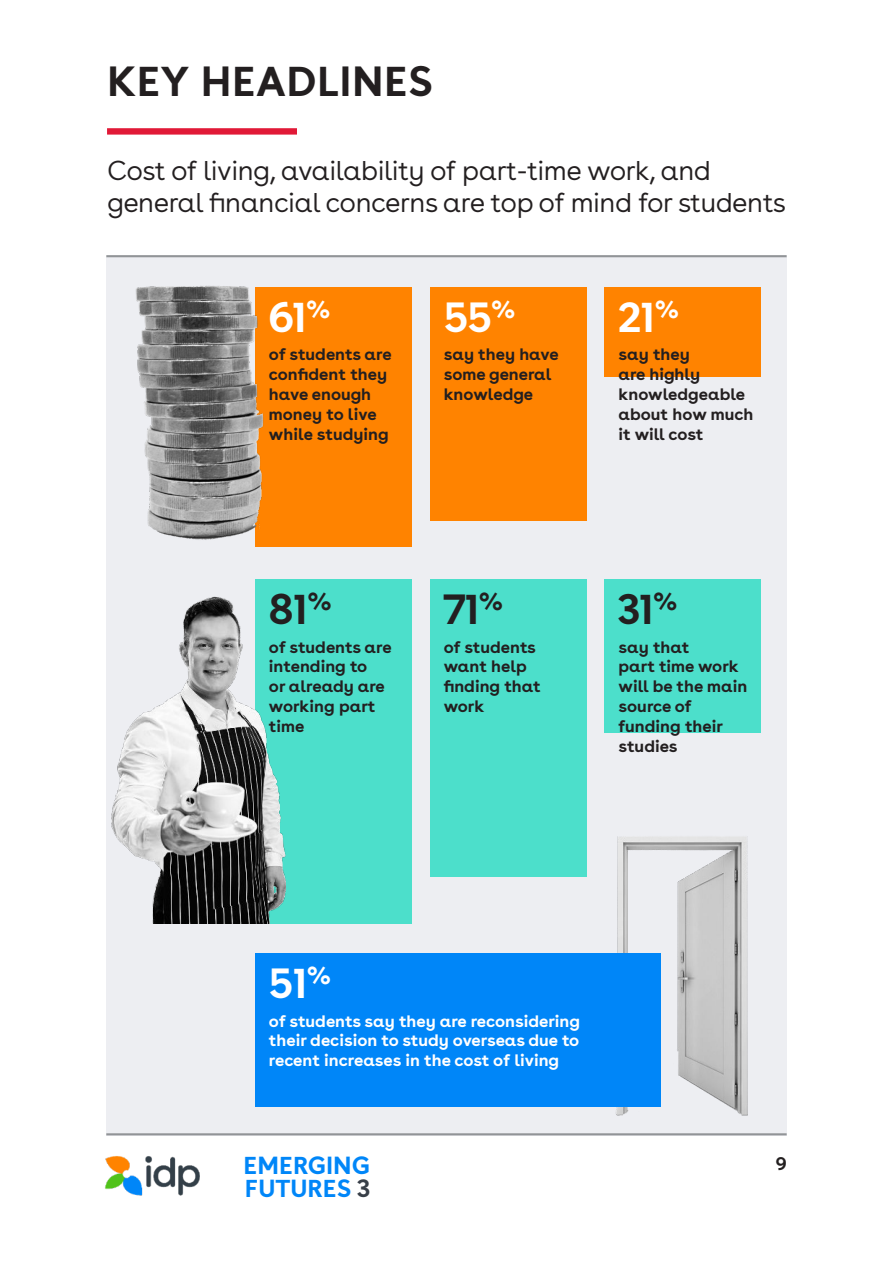
<style>
.page{position:relative;width:893px;height:1263px;background:#fff}
.page>*{position:absolute;margin:0;border:0;box-sizing:border-box;transform-origin:0 0}
.t1{font:700 42px "Buenos Aires TTF";letter-spacing:.01em;color:#231f20}
.t2{font:700 42px "Buenos Aires TTF";letter-spacing:-.005em;color:#fff}
.t3{font:300 27px/32.4px "Buenos Aires TTF";letter-spacing:-.02em;color:#231f20}
.t4{font:700 24.6px "Buenos Aires TTF";color:#0086f8}
.t5{font:700 18px "Buenos Aires TTF";color:#231f20}
.t6{font:700 16.5px/19.8px "Buenos Aires TTF";color:#231f20}
.t7{font:700 16.5px/19.8px "Buenos Aires TTF";color:#fff;text-align:justify}
.s1{color:#383f48}
</style>
<div class="page">
<div style="left:106px;top:257px;width:681px;height:878px;background:#edeef2"></div>
<hr style="left:106px;top:255px;width:681px;height:2px;background:#919497">
<hr style="left:106px;top:1133px;width:681px;height:2px;background:#919497">
<img style="left:105px;top:1156px;width:95px;height:40px">
<div style="left:107px;top:128px;width:190px;height:7px;background:#e11937"></div>
<div style="left:255px;top:287px;width:157px;height:259px;background:#ff8300"></div>
<div style="left:430px;top:287px;width:156px;height:234px;background:#ff8300"></div>
<div style="left:605px;top:287px;width:156px;height:89px;background:#ff8300"></div>
<img style="left:135px;top:285px;width:150px;height:262px">
<div style="left:255px;top:579px;width:157px;height:345px;background:#4cdfcb"></div>
<div style="left:430px;top:579px;width:156px;height:298px;background:#4cdfcb"></div>
<div style="left:605px;top:579px;width:156px;height:153px;background:#4cdfcb"></div>
<img style="left:111px;top:596px;width:174px;height:328px">
<img style="left:591px;top:836px;width:196px;height:299px">
<div style="left:255px;top:953px;width:405px;height:154px;background:#0086f8"></div>
<h1 class="t1" style="left:107px;top:64px;width:327px">KEY HEADLINES</h1>
<h2 class="t3" style="left:107px;top:154px;width:680px">Cost of living, availability of part-time work, and general financial concerns are top of mind for students</h2>
<h1 class="t2" style="left:269px;top:300px;width:63px">61<sup>%</sup></h1>
<p class="t6" style="left:269px;top:346px;width:124px">of students are confident they have enough money to live while studying</p>
<h1 class="t2" style="left:444px;top:300px;width:73px">55<sup>%</sup></h1>
<p class="t6" style="left:444px;top:346px;width:117px">say they have some general knowledge</p>
<h1 class="t1" style="left:269px;top:593px;width:64px">81<sup>%</sup></h1>
<p class="t6" style="left:269px;top:638px;width:124px">of students are intending to<br>or already are working part time</p>
<h1 class="t1" style="left:444px;top:593px;width:61px">71<sup>%</sup></h1>
<p class="t6" style="left:444px;top:638px;width:98px">of students want help finding that work</p>
<h1 class="t2" style="left:619px;top:300px;width:62px">21<sup>%</sup></h1>
<p class="t6" style="left:619px;top:346px;width:137px">say they<br>are highly knowledgeable about how much it will cost</p>
<h1 class="t1" style="left:619px;top:593px;width:60px">31<sup>%</sup></h1>
<p class="t6" style="left:619px;top:638px;width:130px">say that<br>part time work will be the main source of funding their studies</p>
<h1 class="t2" style="left:269px;top:967px;width:63px">51<sup>%</sup></h1>
<p class="t7" style="left:269px;top:1012px;width:312px">of students say they are reconsidering their decision to study overseas due to recent increases in the cost of living</p>
<h3 class="t4" style="left:244px;top:1151px;width:128px">EMERGING</h3>
<p class="t5" style="left:776px;top:1157px;width:12px">9</p>
<h3 class="t4" style="left:245px;top:1174px;width:127px">FUTURES <span class="s1">3</span></h3>
</div>
